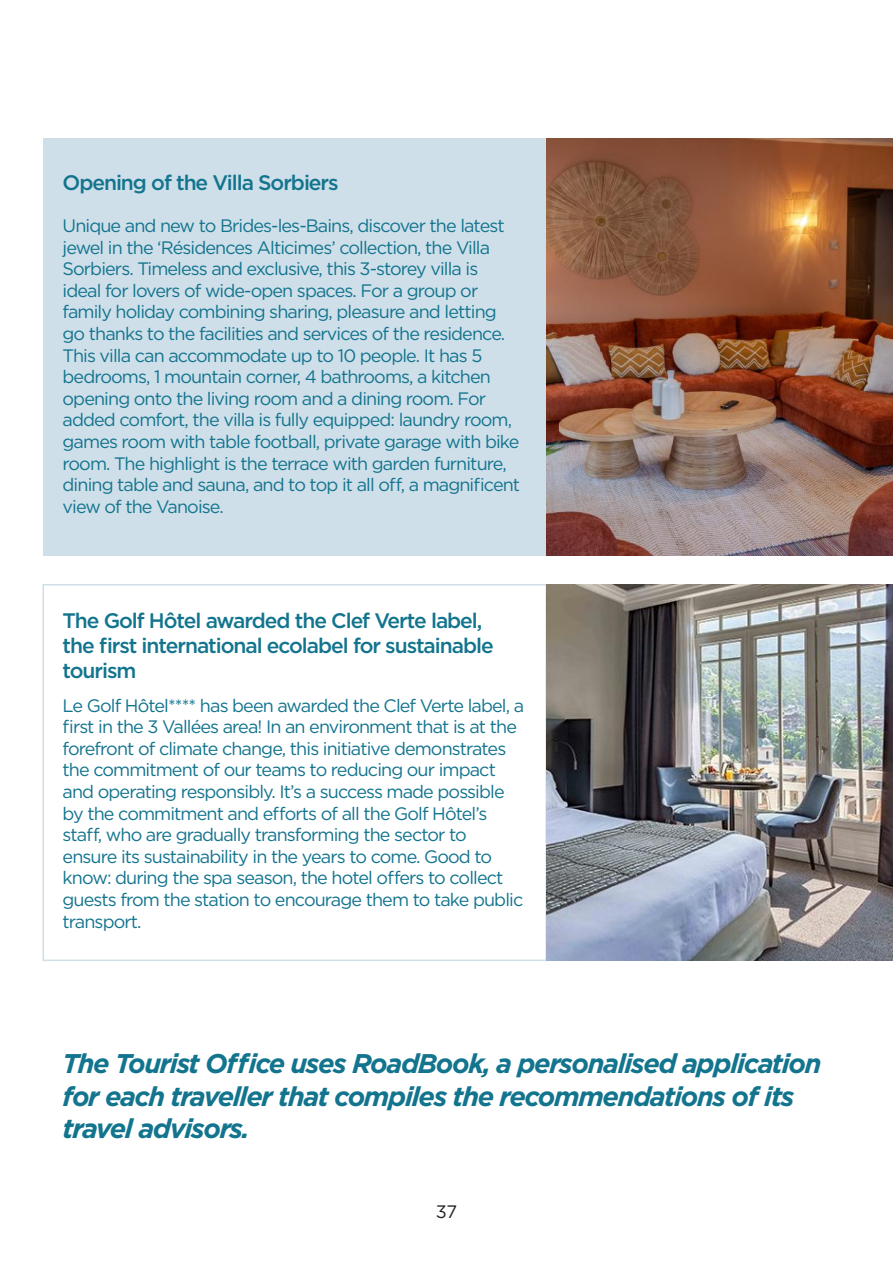
<style>
.page{position:relative;width:893px;height:1263px;background:#fff}
.page>*{position:absolute;margin:0;border:0;box-sizing:border-box;transform-origin:0 0}
.t1{font:italic 700 27px/32.4px "Gotham";letter-spacing:-.05em;color:#13748e}
.t2{font:500 21px/25.2px "Gotham";letter-spacing:-.05em;color:#13748e}
.t3{font:18px/21.6px "Gotham";letter-spacing:-.05em;color:#13748e}
.t4{font:18px "Gotham";color:#241f1f}
</style>
<div class="page">
<div style="left:43px;top:138px;width:503px;height:417px;background:#cedfe9"></div>
<div style="left:43px;top:584px;width:504px;height:377px;border:2px solid #cedfe9"></div>
<img style="left:546px;top:138px;width:347px;height:417px">
<img style="left:546px;top:585px;width:347px;height:375px">
<p class="t2" style="left:63px;top:170px;width:278px">Opening of the Villa Sorbiers</p>
<p class="t3" style="left:63px;top:214px;width:459px">Unique and new to Brides-les-Bains, discover the latest jewel in the ‘Résidences Alticimes’ collection, the Villa Sorbiers. Timeless and exclusive, this 3-storey villa is ideal for lovers of wide-open spaces. For a group or family holiday combining sharing, pleasure and letting go thanks to the facilities and services of the residence.<br>This villa can accommodate up to 10 people. It has 5 bedrooms, 1 mountain corner, 4 bathrooms, a kitchen opening onto the living room and a dining room. For added comfort, the villa is fully equipped: laundry room, games room with table football, private garage with bike room. The highlight is the terrace with garden furniture, dining table and sauna, and to top it all off, a magnificent view of the Vanoise.</p>
<p class="t2" style="left:63px;top:608px;width:433px">The Golf Hôtel awarded the Clef Verte label, the first international ecolabel for sustainable tourism</p>
<p class="t3" style="left:63px;top:694px;width:463px">Le Golf Hôtel**** has been awarded the Clef Verte label, a first in the 3 Vallées area! In an environment that is at the forefront of climate change, this initiative demonstrates the commitment of our teams to reducing our impact and operating responsibly. It’s a success made possible by the commitment and efforts of all the Golf Hôtel’s staff, who are gradually transforming the sector to ensure its sustainability in the years to come. Good to know: during the spa season, the hotel offers to collect guests from the station to encourage them to take public transport.</p>
<h1 class="t1" style="left:63px;top:1047px;width:760px">The Tourist Office uses RoadBook, a personalised application for each traveller that compiles the recommendations of its travel advisors.</h1>
<p class="t4" style="left:436px;top:1200px;width:23px">37</p>
</div>
